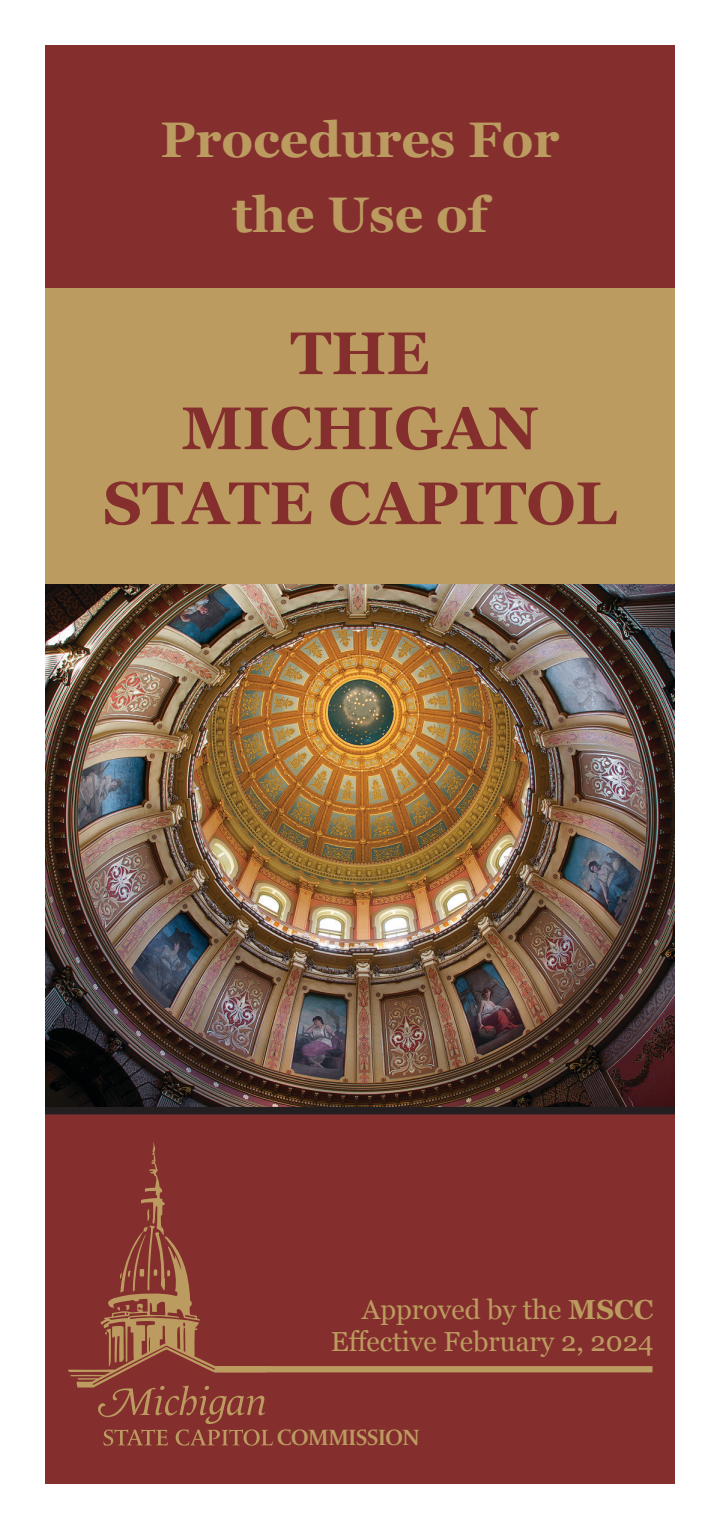
<style>
.page{position:relative;width:720px;height:1530px;background:#fff}
.page>*{position:absolute;margin:0;border:0;box-sizing:border-box;transform-origin:0 0}
.t1{font:700 60px "Georgia";color:#842f2d}
.t2{font:700 50px/75px "Georgia";color:#bc9b60;text-align:center}
.Body_text{font:27.5px "Georgia";color:#bc9b60}
.t3{font:600 22.5px "Le Monde Livre Cla Std";letter-spacing:-.035em;color:#bc9b60}
.s1{font-weight:700}
</style>
<div class="page">
<div style="left:45px;top:45px;width:630px;height:1438px;background:#842f2d"></div>
<img style="left:45px;top:584px;width:630px;height:523px">
<div style="left:45px;top:1107px;width:630px;height:7px;background:#231f20"></div>
<div style="left:45px;top:288px;width:630px;height:295px;background:#bc9b60"></div>
<svg style="left:68px;top:1142px;width:205px;height:304px"></svg>
<div style="left:271px;top:1181px;width:42px;height:42px;background:#842f2d"></div>
<div style="left:271px;top:1257px;width:42px;height:41px;background:#842f2d"></div>
<div style="left:218px;top:1182px;width:41px;height:41px;background:#842f2d"></div>
<div style="left:219px;top:1256px;width:41px;height:41px;background:#842f2d"></div>
<div style="left:215px;top:1366px;width:438px;height:6px;background:#bc9b60"></div>
<p class="t2" style="left:160px;top:99px;width:401px">Procedures For the Use of</p>
<p class="t1" style="left:290px;top:308px;width:141px">THE</p>
<p class="t1" style="left:182px;top:383px;width:358px">MICHIGAN</p>
<p class="t1" style="left:103px;top:458px;width:515px">STATE CAPITOL</p>
<p class="Body_text" style="left:362px;top:1289px;width:293px">Approved by the <span class="s1">MSCC</span></p>
<p class="Body_text" style="left:331px;top:1322px;width:324px">Effective February 2, 2024</p>
<p class="t3" style="left:277px;top:1424px;width:144px">COMMISSION</p>
</div>
